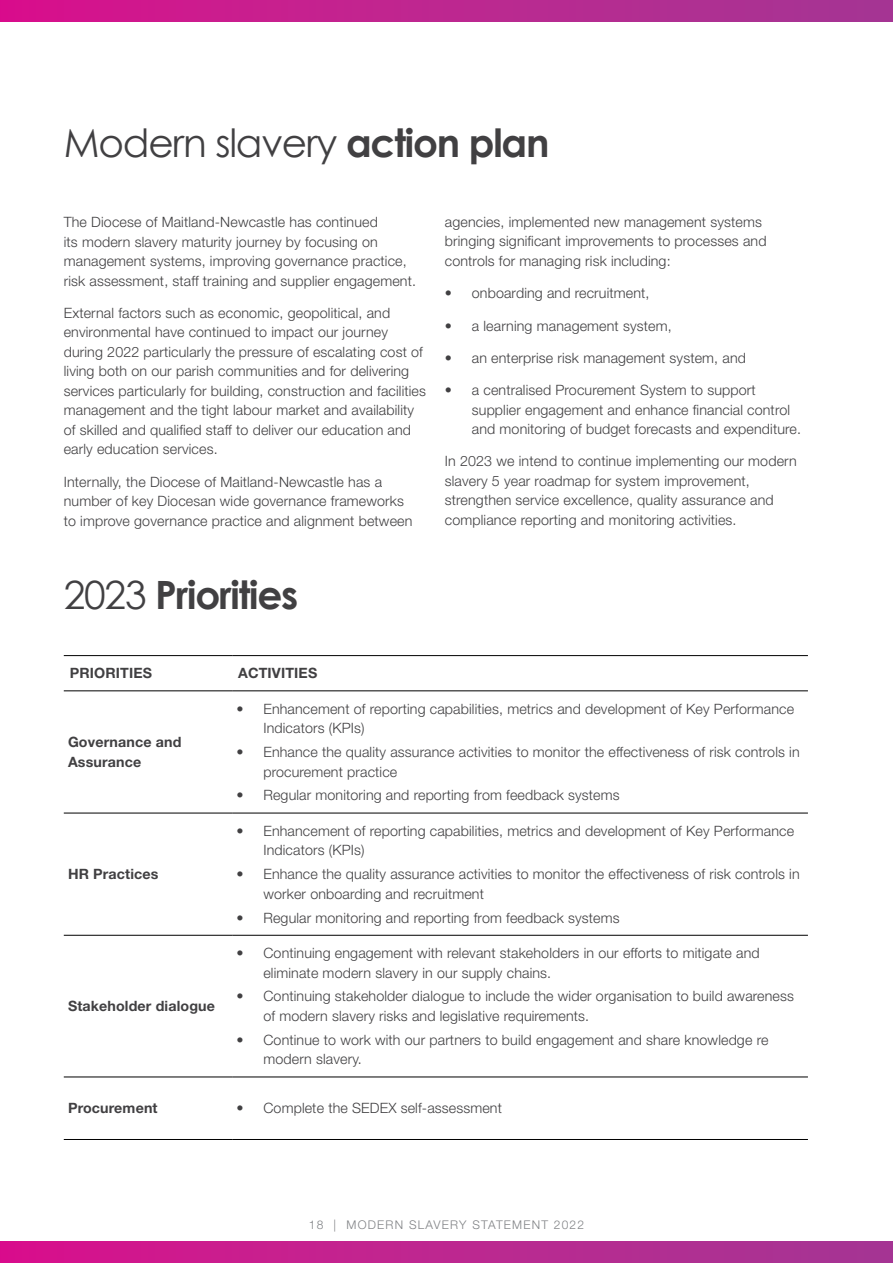
<style>
.page{position:relative;width:893px;height:1263px;background:#fff}
.page>*{position:absolute;margin:0;border:0;box-sizing:border-box;transform-origin:0 0}
.t1{font:39px "Century Gothic";letter-spacing:-.03em;color:#414042}
.t2{font:700 39px "Century Gothic";letter-spacing:-.03em;color:#414042}
.t3{font:300 14.25px/19.5px "Helvetica Neue LT Std";letter-spacing:.01em;color:#414042}
.t4{font:700 14.25px/19.5px "Helvetica Neue LT Std";letter-spacing:.01em;color:#414042}
.t5{font:300 12px "Helvetica Neue LT Std";letter-spacing:.1em;color:#808285}
.s1{font-weight:700}
.s2{font-weight:400}
</style>
<div class="page">
<hr style="left:64px;top:655px;width:168px;height:1px;background:#000">
<hr style="left:232px;top:655px;width:576px;height:1px;background:#000">
<hr style="left:64px;top:691px;width:168px;height:1px;background:#000">
<hr style="left:232px;top:691px;width:576px;height:1px;background:#000">
<hr style="left:64px;top:813px;width:168px;height:1px;background:#000">
<hr style="left:232px;top:813px;width:576px;height:1px;background:#000">
<hr style="left:64px;top:935px;width:168px;height:1px;background:#000">
<hr style="left:232px;top:935px;width:576px;height:1px;background:#000">
<hr style="left:64px;top:1077px;width:168px;height:1px;background:#000">
<hr style="left:232px;top:1077px;width:576px;height:1px;background:#000">
<hr style="left:64px;top:1139px;width:168px;height:1px;background:#000">
<hr style="left:232px;top:1139px;width:576px;height:1px;background:#000">
<div style="left:0;top:1241px;width:893px;height:22px;background:linear-gradient(to right,#d8128c,#a33893)"></div>
<div style="left:0;top:0;width:893px;height:21px;background:linear-gradient(to right,#d8128c,#a33893)"></div>
<h1 class="t1" style="left:64px;top:115px;width:487px">Modern slavery <span class="s1">action plan</span></h1>
<p class="t3" style="left:64px;top:212px;width:354px">The Diocese of Maitland-Newcastle has continued<br>its modern slavery maturity journey by focusing on management systems, improving governance practice, risk assessment, staff training and supplier engagement.</p>
<p class="t3" style="left:64px;top:303px;width:364px">External factors such as economic, geopolitical, and environmental have continued to impact our journey during 2022 particularly the pressure of escalating cost of living both on our parish communities and for delivering services particularly for building, construction and facilities management and the tight labour market and availability of skilled and qualified staff to deliver our education and early education services.</p>
<p class="t3" style="left:64px;top:471px;width:350px">Internally, the Diocese of Maitland-Newcastle has a number of key Diocesan wide governance frameworks to improve governance practice and alignment between</p>
<p class="t3" style="left:445px;top:212px;width:323px">agencies, implemented new management systems bringing significant improvements to processes and controls for managing risk including:</p>
<p class="t3" style="left:445px;top:283px;width:206px">• onboarding and recruitment,</p>
<p class="t3" style="left:445px;top:315px;width:228px">• a learning management system,</p>
<p class="t3" style="left:445px;top:348px;width:303px">• an enterprise risk management system, and</p>
<p class="t3" style="left:472px;top:380px;width:331px;text-indent:-27px">• a centralised Procurement System to support supplier engagement and enhance financial control and monitoring of budget forecasts and expenditure.</p>
<p class="t3" style="left:445px;top:451px;width:353px">In 2023 we intend to continue implementing our modern slavery 5 year roadmap for system improvement, strengthen service excellence, quality assurance and compliance reporting and monitoring activities.</p>
<h1 class="t2" style="left:64px;top:565px;width:236px"><span class="s2">2023</span> Priorities</h1>
<p class="t4" style="left:70px;top:663px;width:84px">PRIORITIES</p>
<p class="t4" style="left:238px;top:663px;width:81px">ACTIVITIES</p>
<p class="t4" style="left:68px;top:732px;width:115px">Governance and<br>Assurance</p>
<p class="t4" style="left:68px;top:864px;width:92px">HR Practices</p>
<p class="t4" style="left:68px;top:996px;width:149px">Stakeholder dialogue</p>
<p class="t3" style="left:263px;top:699px;width:532px;text-indent:-27px">• Enhancement of reporting capabilities, metrics and development of Key Performance<br>Indicators (KPIs)</p>
<p class="t3" style="left:263px;top:742px;width:538px;text-indent:-27px">• Enhance the quality assurance activities to monitor the effectiveness of risk controls in procurement practice</p>
<p class="t3" style="left:236px;top:785px;width:385px">• Regular monitoring and reporting from feedback systems</p>
<p class="t3" style="left:263px;top:821px;width:532px;text-indent:-27px">• Enhancement of reporting capabilities, metrics and development of Key Performance<br>Indicators (KPIs)</p>
<p class="t3" style="left:263px;top:864px;width:538px;text-indent:-27px">• Enhance the quality assurance activities to monitor the effectiveness of risk controls in worker onboarding and recruitment</p>
<p class="t3" style="left:236px;top:907px;width:385px">• Regular monitoring and reporting from feedback systems</p>
<p class="t3" style="left:263px;top:943px;width:498px;text-indent:-27px">• Continuing engagement with relevant stakeholders in our efforts to mitigate and eliminate modern slavery in our supply chains.</p>
<p class="t3" style="left:263px;top:986px;width:532px;text-indent:-27px">• Continuing stakeholder dialogue to include the wider organisation to build awareness of modern slavery risks and legislative requirements.</p>
<p class="t3" style="left:263px;top:1029px;width:506px;text-indent:-27px">• Continue to work with our partners to build engagement and share knowledge re modern slavery.</p>
<p class="t4" style="left:68px;top:1098px;width:91px">Procurement</p>
<p class="t3" style="left:236px;top:1098px;width:267px">• Complete the SEDEX self-assessment</p>
<p class="t5" style="left:309px;top:1218px;width:277px">18 | MODERN SLAVERY STATEMENT 2022</p>
</div>
